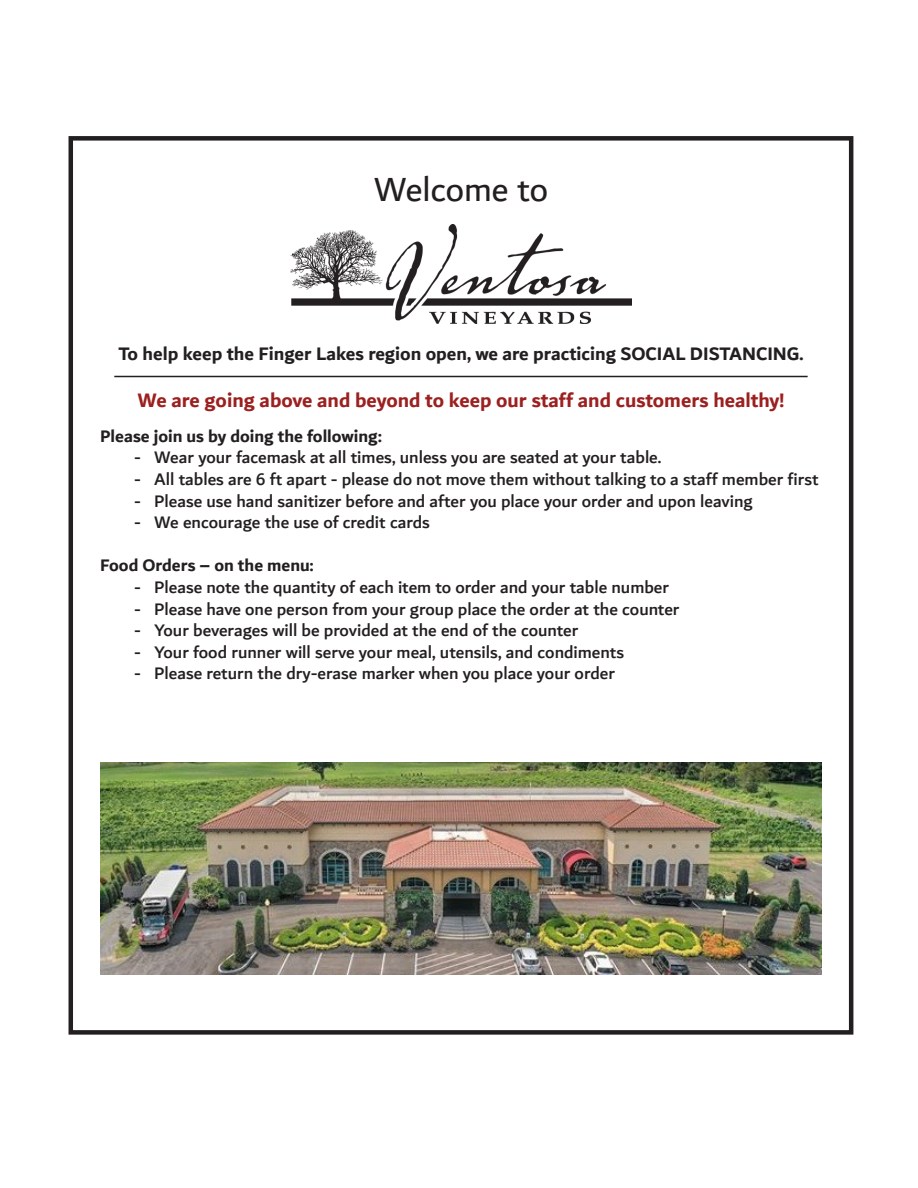
<style>
.page{position:relative;width:918px;height:1188px;background:#fff}
.page>*{position:absolute;margin:0;border:0;box-sizing:border-box;transform-origin:0 0}
.t1{font:36px "Dubai";color:#231f20}
.t2{font:700 21px "Dubai";color:#9c2020}
.t3{font:700 19.5px "Dubai";color:#231f20}
.t4{font:500 18px "Dubai";color:#231f20}
.t5{font:700 18px "Dubai";color:#231f20}
</style>
<div class="page">
<img style="left:290px;top:225px;width:342px;height:98px">
<hr style="left:114px;top:376px;width:694px;height:1px;background:#231f20">
<img style="left:100px;top:763px;width:722px;height:211px">
<div style="left:69px;top:136px;width:784px;height:899px;border:4px solid #231f20"></div>
<p class="t1" style="left:374px;top:168px;width:176px">Welcome to</p>
<p class="t3" style="left:118px;top:342px;width:687px">To help keep the Finger Lakes region open, we are practicing SOCIAL DISTANCING.</p>
<p class="t2" style="left:138px;top:387px;width:648px">We are going above and beyond to keep our staff and customers healthy!</p>
<p class="t5" style="left:100px;top:425px;width:283px">Please join us by doing the following:</p>
<p class="t4" style="left:134px;top:447px;width:529px">- Wear your facemask at all times, unless you are seated at your table.</p>
<p class="t4" style="left:134px;top:468px;width:686px">- All tables are 6 ft apart - please do not move them without talking to a staff member first</p>
<p class="t4" style="left:134px;top:490px;width:620px">- Please use hand sanitizer before and after you place your order and upon leaving</p>
<p class="t4" style="left:134px;top:511px;width:297px">- We encourage the use of credit cards</p>
<p class="t5" style="left:100px;top:555px;width:215px">Food Orders – on the menu:</p>
<p class="t4" style="left:134px;top:576px;width:537px">- Please note the quantity of each item to order and your table number</p>
<p class="t4" style="left:134px;top:598px;width:547px">- Please have one person from your group place the order at the counter</p>
<p class="t4" style="left:134px;top:619px;width:446px">- Your beverages will be provided at the end of the counter</p>
<p class="t4" style="left:134px;top:641px;width:492px">- Your food runner will serve your meal, utensils, and condiments</p>
<p class="t4" style="left:134px;top:663px;width:483px">- Please return the dry-erase marker when you place your order</p>
</div>
